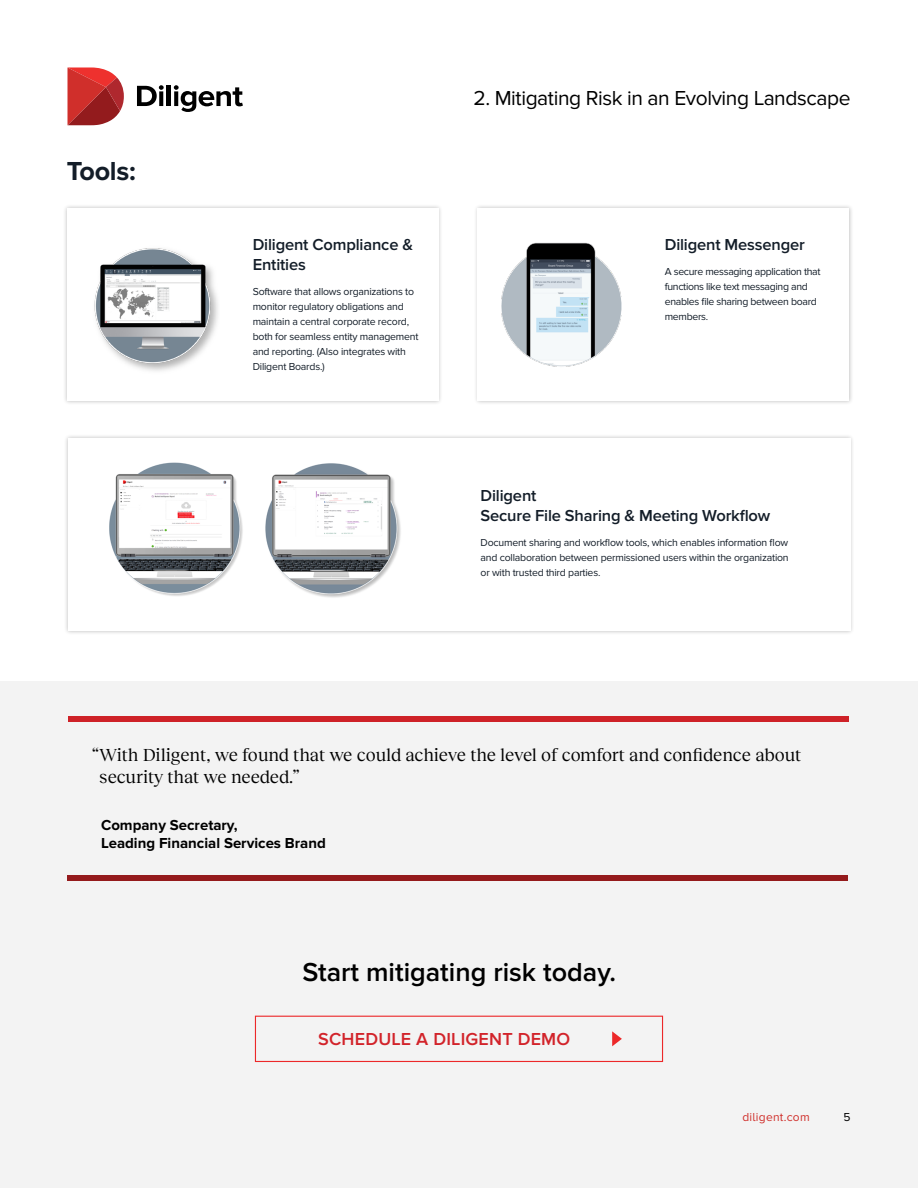
<style>
.page{position:relative;width:918px;height:1188px;background:#fff}
.page>*{position:absolute;margin:0;border:0;box-sizing:border-box;transform-origin:0 0}
.t1{font:600 27px "Proxima Nova";color:#000}
.t2{font:700 27px "Proxima Nova";letter-spacing:-.01em;color:#131d28}
.t3{font:21px "Proxima Nova";letter-spacing:-.02em;color:#000}
.t4{font:18px/21.6px "Opine";letter-spacing:-.005em;color:#000}
.t5{font:600 18px "Proxima Nova";letter-spacing:.01em;color:#d2232a}
.t6{font:600 16.5px/19.8px "Proxima Nova";letter-spacing:-.01em;color:#131d28}
.t7{font:700 15px/18px "Proxima Nova";color:#000}
.t8{font:12px "Proxima Nova A";letter-spacing:.02em;color:#d02f2b}
.t9{font:12px "Proxima Nova A";color:#000}
.t10{font:10.5px/15px "Proxima Nova";letter-spacing:-.02em;color:#131d28}
</style>
<div class="page">
<div style="left:0;top:682px;width:918px;height:506px;background:#f3f3f3"></div>
<div style="left:69px;top:717px;width:780px;height:5px;background:#ce2127"></div>
<div style="left:68px;top:876px;width:780px;height:5px;background:#941a1c"></div>
<div style="left:255px;top:1016px;width:408px;height:46px;border:1px solid #ec2829"></div>
<svg style="left:612px;top:1031px;width:10px;height:15px"></svg>
<svg style="left:137px;top:85px;width:27px;height:21px"></svg>
<hr style="left:167px;top:86px;width:4px;height:20px;background:#000">
<svg style="left:174px;top:85px;width:69px;height:27px"></svg>
<svg style="left:68px;top:68px;width:56px;height:57px"></svg>
<div style="left:62px;top:204px;width:381px;height:201px;background:#000;opacity:.5"></div>
<div style="left:67px;top:208px;width:371px;height:193px;background:#fff"></div>
<img style="left:94px;top:248px;width:124px;height:123px">
<div style="left:473px;top:204px;width:381px;height:201px;background:#000;opacity:.5"></div>
<div style="left:478px;top:208px;width:371px;height:193px;background:#fff"></div>
<img style="left:502px;top:242px;width:120px;height:125px">
<div style="left:63px;top:434px;width:792px;height:201px;background:#000;opacity:.5"></div>
<div style="left:68px;top:438px;width:782px;height:193px;background:#fff"></div>
<img style="left:109px;top:462px;width:134px;height:134px">
<img style="left:265px;top:463px;width:136px;height:135px">
<h1 class="t2" style="left:67px;top:156px;width:71px">Tools:</h1>
<h3 class="t6" style="left:253px;top:235px;width:162px">Diligent Compliance &amp;<br>Entities</h3>
<p class="t10" style="left:253px;top:284px;width:167px">Software that allows organizations to monitor regulatory obligations and maintain a central corporate record, both for seamless entity management and reporting. (Also integrates with Diligent Boards.)</p>
<h2 class="t3" style="left:473px;top:86px;width:379px">2. Mitigating Risk in an Evolving Landscape</h2>
<h3 class="t6" style="left:665px;top:235px;width:142px">Diligent Messenger</h3>
<p class="t10" style="left:665px;top:264px;width:157px">A secure messaging application that functions like text messaging and enables file sharing between board members.</p>
<h3 class="t6" style="left:481px;top:486px;width:291px">Diligent<br>Secure File Sharing &amp; Meeting Workflow</h3>
<p class="t10" style="left:481px;top:535px;width:310px;text-align:justify">Document sharing and workflow tools, which enables information flow and collaboration between permissioned users within the organization or with trusted third parties.</p>
<h3 class="t4" style="left:99px;top:743px;width:704px;text-indent:-7px">“With Diligent, we found that we could achieve the level of comfort and confidence about security that we needed.”</h3>
<h3 class="t7" style="left:101px;top:817px;width:226px">Company Secretary,<br>Leading Financial Services Brand</h3>
<h1 class="t1" style="left:302px;top:956px;width:315px">Start mitigating risk today.</h1>
<h3 class="t5" style="left:318px;top:1028px;width:253px">SCHEDULE A DILIGENT DEMO</h3>
<p class="t8" style="left:742px;top:1110px;width:69px">diligent.com</p>
<p class="t9" style="left:843px;top:1110px;width:9px">5</p>
</div>
